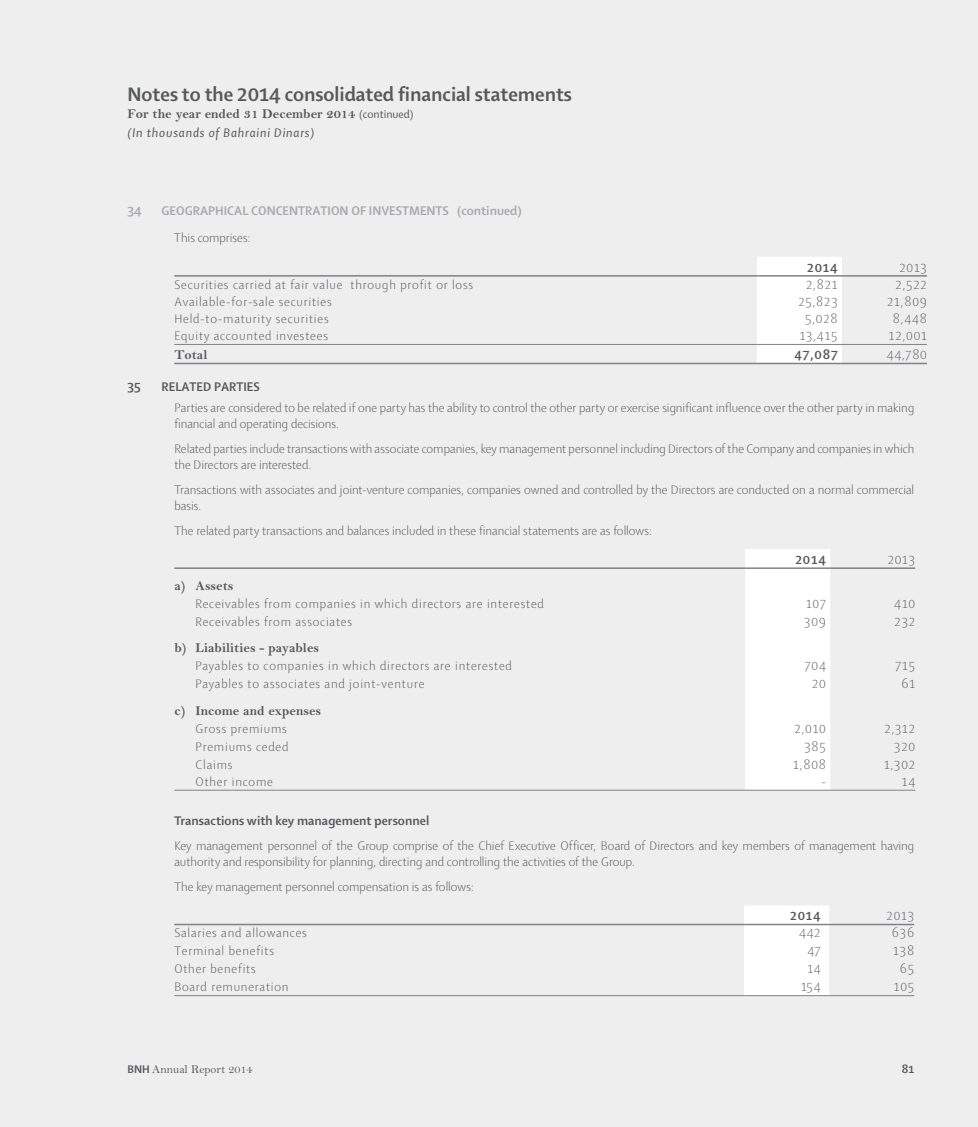
<style>
.page{position:relative;width:978px;height:1127px;background:#eeeeef}
.page>*{position:absolute;margin:0;border:0;box-sizing:border-box;transform-origin:0 0}
.t1{font:700 21px "Shaker 2";color:#57585a}
.t2{font:300 13.5px/16.2px "Shaker 2";letter-spacing:.01em;color:#57585a}
.t3{font:300 13.5px "Shaker 2";letter-spacing:.06em;color:#57585a}
.t4{font:700 13.5px "Bell";color:#57585a}
.t5{font:700 13.5px "Shaker 2";letter-spacing:.005em;color:#57585a}
.t6{font:700 13.5px "Shaker 2";color:#a8a9ad}
.t7{font:italic 13.5px "Shaker 2";letter-spacing:.06em;color:#57585a}
.t8{font:12px "Bell";color:#57585a}
.t9{font:700 12px "Shaker 2";color:#57585a}
.s1{font-family:"Shaker 2";font-weight:400;font-size:12px}
.s2{font-family:"Shaker 2";font-weight:700}
</style>
<div class="page">
<div style="left:757px;top:257px;width:85px;height:106px;background:#fff"></div>
<hr style="left:174px;top:275px;width:583px;height:2px;background:#808285">
<hr style="left:757px;top:275px;width:85px;height:2px;background:#808285">
<hr style="left:842px;top:275px;width:85px;height:2px;background:#808285">
<hr style="left:174px;top:363px;width:583px;height:1px;background:#808285">
<hr style="left:757px;top:363px;width:85px;height:1px;background:#808285">
<hr style="left:842px;top:363px;width:85px;height:1px;background:#808285">
<hr style="left:174px;top:344px;width:583px;height:1px;background:#808285">
<hr style="left:757px;top:344px;width:85px;height:1px;background:#808285">
<hr style="left:842px;top:344px;width:85px;height:1px;background:#808285">
<div style="left:745px;top:549px;width:85px;height:241px;background:#fff"></div>
<hr style="left:174px;top:567px;width:571px;height:2px;background:#808285">
<hr style="left:745px;top:567px;width:85px;height:2px;background:#808285">
<hr style="left:830px;top:567px;width:85px;height:2px;background:#808285">
<hr style="left:174px;top:790px;width:571px;height:1px;background:#808285">
<hr style="left:745px;top:790px;width:85px;height:1px;background:#808285">
<hr style="left:830px;top:790px;width:85px;height:1px;background:#808285">
<div style="left:744px;top:906px;width:85px;height:89px;background:#fff"></div>
<hr style="left:174px;top:924px;width:570px;height:1px;background:#808285">
<hr style="left:744px;top:924px;width:85px;height:1px;background:#808285">
<hr style="left:829px;top:924px;width:85px;height:1px;background:#808285">
<hr style="left:174px;top:995px;width:570px;height:1px;background:#808285">
<hr style="left:744px;top:995px;width:85px;height:1px;background:#808285">
<hr style="left:829px;top:995px;width:85px;height:1px;background:#808285">
<h1 class="t1" style="left:128px;top:81px;width:446px">Notes to the 2014 consolidated financial statements</h1>
<p class="t4" style="left:128px;top:106px;width:287px">For the year ended 31 December 2014 <span class="s1">(continued)</span></p>
<p class="t7" style="left:128px;top:124px;width:188px">(In thousands of Bahraini Dinars)</p>
<p class="t6" style="left:128px;top:201px;width:16px">34</p>
<p class="t6" style="left:162px;top:201px;width:362px">GEOGRAPHICAL CONCENTRATION OF INVESTMENTS (continued)</p>
<p class="t2" style="left:174px;top:229px;width:78px">This comprises:</p>
<p class="t5" style="left:807px;top:258px;width:32px">2014</p>
<p class="t2" style="left:899px;top:258px;width:29px">2013</p>
<p class="t3" style="left:174px;top:275px;width:300px">Securities carried at fair value through profit or loss</p>
<p class="t2" style="left:806px;top:276px;width:33px">2,821</p>
<p class="t2" style="left:896px;top:276px;width:33px">2,522</p>
<p class="t3" style="left:174px;top:293px;width:159px">Available-for-sale securities</p>
<p class="t2" style="left:798px;top:293px;width:41px">25,823</p>
<p class="t2" style="left:887px;top:293px;width:41px">21,809</p>
<p class="t3" style="left:174px;top:310px;width:156px">Held-to-maturity securities</p>
<p class="t2" style="left:805px;top:310px;width:34px">5,028</p>
<p class="t2" style="left:893px;top:310px;width:36px">8,448</p>
<p class="t3" style="left:174px;top:327px;width:155px">Equity accounted investees</p>
<p class="t2" style="left:800px;top:327px;width:39px">13,415</p>
<p class="t2" style="left:889px;top:327px;width:39px">12,001</p>
<p class="t4" style="left:174px;top:347px;width:35px">Total</p>
<p class="t5" style="left:795px;top:346px;width:45px">47,087</p>
<p class="t2" style="left:887px;top:346px;width:42px">44,780</p>
<p class="t5" style="left:128px;top:378px;width:15px">35</p>
<p class="t5" style="left:162px;top:378px;width:100px">RELATED PARTIES</p>
<p class="t2" style="left:174px;top:399px;width:741px">Parties are considered to be related if one party has the ability to control the other party or exercise significant influence over the other party in making financial and operating decisions.</p>
<p class="t2" style="left:174px;top:440px;width:741px">Related parties include transactions with associate companies, key management personnel including Directors of the Company and companies in which the Directors are interested.</p>
<p class="t2" style="left:174px;top:481px;width:741px">Transactions with associates and joint-venture companies, companies owned and controlled by the Directors are conducted on a normal commercial basis.</p>
<p class="t2" style="left:174px;top:521px;width:479px">The related party transactions and balances included in these financial statements are as follows:</p>
<p class="t5" style="left:795px;top:551px;width:32px">2014</p>
<p class="t2" style="left:888px;top:551px;width:29px">2013</p>
<p class="t4" style="left:174px;top:578px;width:61px">a) Assets</p>
<p class="t3" style="left:195px;top:594px;width:350px">Receivables from companies in which directors are interested</p>
<p class="t2" style="left:806px;top:594px;width:21px">107</p>
<p class="t2" style="left:894px;top:594px;width:23px">410</p>
<p class="t3" style="left:195px;top:612px;width:158px">Receivables from associates</p>
<p class="t2" style="left:804px;top:612px;width:23px">309</p>
<p class="t2" style="left:895px;top:612px;width:22px">232</p>
<p class="t4" style="left:174px;top:640px;width:146px">b) Liabilities - payables</p>
<p class="t3" style="left:195px;top:657px;width:318px">Payables to companies in which directors are interested</p>
<p class="t2" style="left:805px;top:657px;width:23px">704</p>
<p class="t2" style="left:896px;top:657px;width:21px">715</p>
<p class="t3" style="left:195px;top:675px;width:231px">Payables to associates and joint-venture</p>
<p class="t2" style="left:812px;top:675px;width:15px">20</p>
<p class="t2" style="left:901px;top:675px;width:15px">61</p>
<p class="t4" style="left:174px;top:703px;width:148px">c) Income and expenses</p>
<p class="t3" style="left:196px;top:719px;width:93px">Gross premiums</p>
<p class="t2" style="left:795px;top:720px;width:33px">2,010</p>
<p class="t2" style="left:884px;top:720px;width:32px">2,312</p>
<p class="t3" style="left:196px;top:737px;width:94px">Premiums ceded</p>
<p class="t2" style="left:804px;top:738px;width:23px">385</p>
<p class="t2" style="left:894px;top:738px;width:22px">320</p>
<p class="t2" style="left:196px;top:756px;width:38px">Claims</p>
<p class="t2" style="left:793px;top:756px;width:34px">1,808</p>
<p class="t2" style="left:884px;top:756px;width:33px">1,302</p>
<p class="t3" style="left:196px;top:773px;width:79px">Other income</p>
<p class="t2" style="left:821px;top:773px;width:6px">-</p>
<p class="t2" style="left:902px;top:773px;width:15px">14</p>
<p class="t5" style="left:174px;top:812px;width:256px">Transactions with key management personnel</p>
<p class="t2" style="left:174px;top:837px;width:741px">Key management personnel of the Group comprise of the Chief Executive Officer, Board of Directors and key members of management having authority and responsibility for planning, directing and controlling the activities of the Group.</p>
<p class="t2" style="left:174px;top:878px;width:301px">The key management personnel compensation is as follows:</p>
<p class="t5" style="left:790px;top:907px;width:32px">2014</p>
<p class="t2" style="left:887px;top:907px;width:29px">2013</p>
<p class="t3" style="left:174px;top:924px;width:134px">Salaries and allowances</p>
<p class="t2" style="left:799px;top:924px;width:23px">442</p>
<p class="t2" style="left:892px;top:924px;width:24px">636</p>
<p class="t3" style="left:174px;top:942px;width:101px">Terminal benefits</p>
<p class="t2" style="left:807px;top:942px;width:15px">47</p>
<p class="t2" style="left:893px;top:942px;width:22px">138</p>
<p class="t3" style="left:174px;top:960px;width:83px">Other benefits</p>
<p class="t2" style="left:807px;top:960px;width:15px">14</p>
<p class="t2" style="left:900px;top:960px;width:16px">65</p>
<p class="t3" style="left:174px;top:978px;width:116px">Board remuneration</p>
<p class="t2" style="left:801px;top:978px;width:21px">154</p>
<p class="t2" style="left:894px;top:978px;width:22px">105</p>
<p class="t8" style="left:128px;top:1062px;width:127px"><span class="s2">BNH</span> Annual Report 2014</p>
<p class="t9" style="left:902px;top:1061px;width:14px">81</p>
</div>
